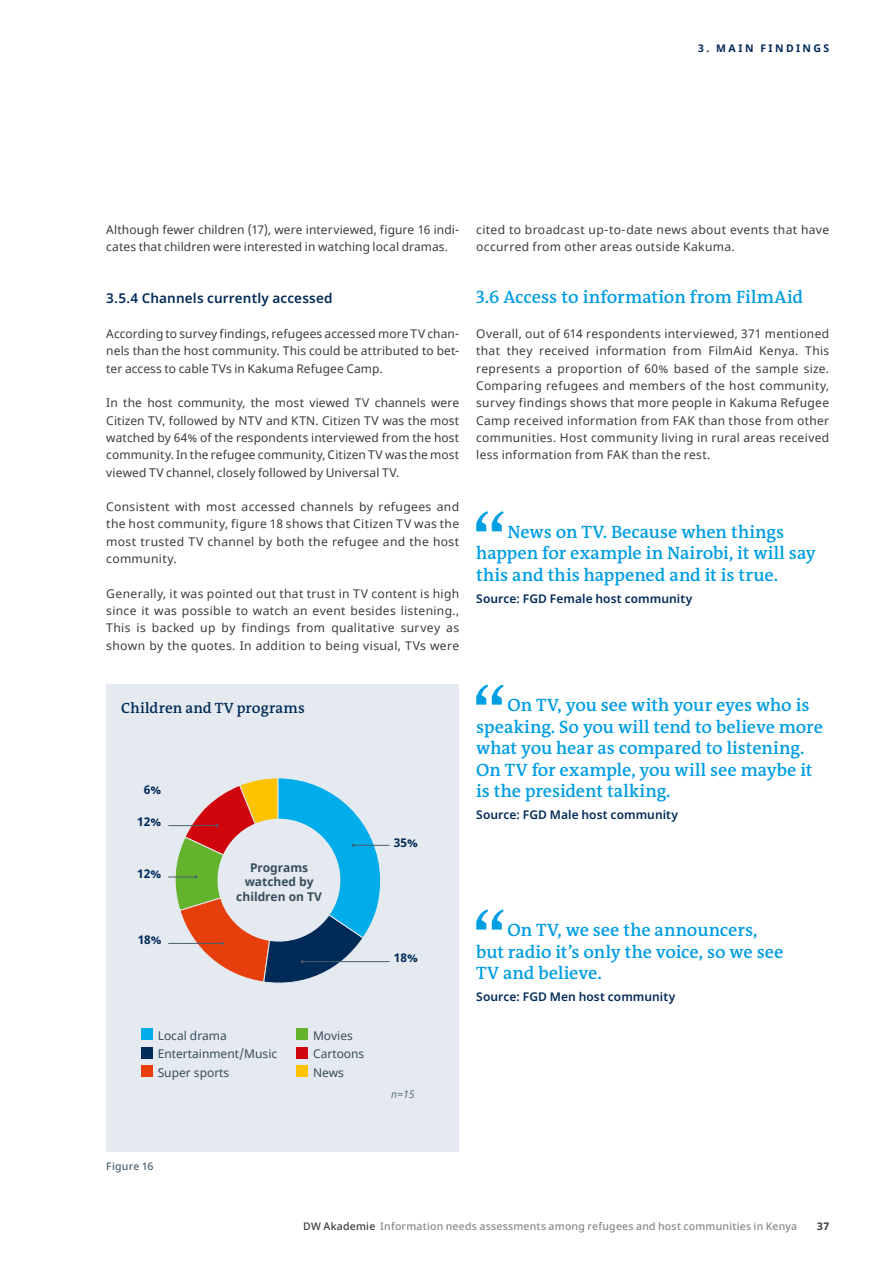
<style>
.page{position:relative;width:893px;height:1263px;background:#fff}
.page>*{position:absolute;margin:0;border:0;box-sizing:border-box;transform-origin:0 0}
.DWA_CD2018_Zitat_Hel{font:600 18px/21.6px "DW The Antiqua B W6";letter-spacing:-.005em;color:#009ee3}
.DWA_CD2018_Headline{font:600 18px "DW The Antiqua B W6";color:#009ee3}
.DWA_CD2018_Figures_H{font:600 15px "DW The Antiqua B W6";letter-spacing:.01em;color:#002a58}
.DWA_CD2018_FT_Zwisch{font:600 13.5px "Noto Sans";letter-spacing:.01em;color:#002a58}
.DWA_CD2018_Fließtext{font:12px/17.2px "Noto Sans";letter-spacing:.02em;color:#3b3b3a;text-align:justify}
.DWA_CD2018_Zitat_Hel-2{font:600 12px "Noto Sans";letter-spacing:.005em;color:#002a58}
.t1{font:12px/18.5px "Noto Sans";color:#384d5c}
.t2{font:700 12px/14.4px "Noto Sans";color:#384d5c;text-align:center}
.t3{font:700 12px "Noto Sans";color:#002a58}
.t4{font:500 10.5px "Noto Sans";letter-spacing:.02em;color:#878786}
.DWA_CD2018_Rubrik{font:700 10.5px "Noto Sans";letter-spacing:.23em;color:#002a58}
.Figure{font:500 10.5px "Noto Sans";letter-spacing:.02em;color:#495f6e}
.t5{font:italic 10.5px "Noto Sans";color:#5a6f7f}
.t6{font:700 10.5px "Noto Sans";color:#3b3b3a}
.s1{color:#3b3b3a}
</style>
<div class="page">
<div style="left:106px;top:684px;width:353px;height:468px;background:#e4eaef"></div>
<div style="left:141px;top:1065px;width:11px;height:12px;background:#e73f0c"></div>
<div style="left:141px;top:1029px;width:11px;height:11px;background:#00ace9"></div>
<div style="left:141px;top:1047px;width:11px;height:11px;background:#002a58"></div>
<div style="left:296px;top:1066px;width:11px;height:11px;background:#fdc300"></div>
<div style="left:296px;top:1047px;width:11px;height:11px;background:#d1050c"></div>
<div style="left:296px;top:1029px;width:11px;height:11px;background:#64b32c"></div>
<hr style="left:353px;top:845px;width:37px;height:1px;background:#495f6e">
<hr style="left:302px;top:961px;width:88px;height:1px;background:#495f6e">
<svg style="left:168px;top:778px;width:213px;height:205px"></svg>
<svg style="left:476px;top:511px;width:28px;height:20px"></svg>
<svg style="left:476px;top:684px;width:28px;height:21px"></svg>
<svg style="left:476px;top:909px;width:28px;height:20px"></svg>
<p class="DWA_CD2018_Rubrik" style="left:698px;top:41px;width:132px">3. MAIN FINDINGS</p>
<p class="DWA_CD2018_Fließtext" style="left:106px;top:221px;width:354px">Although fewer children (17), were interviewed, figure 16 indi&shy;cates that children were interested in watching local dramas.</p>
<p class="DWA_CD2018_FT_Zwisch" style="left:106px;top:289px;width:228px">3.5.4 Channels currently accessed</p>
<p class="DWA_CD2018_Fließtext" style="left:106px;top:325px;width:354px">According to survey findings, refugees accessed more TV chan&shy;nels than the host community. This could be attributed to bet&shy;ter access to cable TVs in Kakuma Refugee Camp.</p>
<p class="DWA_CD2018_Fließtext" style="left:106px;top:395px;width:354px">In the host community, the most viewed TV channels were Citizen TV, followed by NTV and KTN. Citizen TV was the most watched by 64% of the respondents interviewed from the host community. In the refugee community, Citizen TV was the most viewed TV channel, closely followed by Universal TV.</p>
<p class="DWA_CD2018_Fließtext" style="left:106px;top:499px;width:354px">Consistent with most accessed channels by refugees and the host community, figure 18 shows that Citizen TV was the most trusted TV channel by both the refugee and the host community.</p>
<p class="DWA_CD2018_Fließtext" style="left:106px;top:585px;width:354px">Generally, it was pointed out that trust in TV content is high since it was possible to watch an event besides listening., This is backed up by findings from qualitative survey as shown by the quotes. In addition to being visual, TVs were</p>
<p class="DWA_CD2018_Fließtext" style="left:476px;top:221px;width:354px">cited to broadcast up-to-date news about events that have occurred from other areas outside Kakuma.</p>
<p class="DWA_CD2018_Headline" style="left:476px;top:285px;width:328px">3.6 Access to information from FilmAid</p>
<p class="DWA_CD2018_Fließtext" style="left:476px;top:325px;width:354px">Overall, out of 614 respondents interviewed, 371 mentioned that they received information from FilmAid Kenya. This represents a proportion of 60% based of the sample size.<br>Comparing refugees and members of the host community, survey findings shows that more people in Kakuma Refugee Camp received information from FAK than those from other communities. Host community living in rural areas received less information from FAK than the rest.</p>
<p class="DWA_CD2018_Zitat_Hel" style="left:476px;top:521px;width:341px;text-indent:31px">News on TV. Because when things happen for example in Nairobi, it will say this and this happened and it is true.</p>
<p class="DWA_CD2018_Zitat_Hel-2" style="left:476px;top:590px;width:217px">Source: FGD Female host community</p>
<p class="DWA_CD2018_Figures_H" style="left:121px;top:698px;width:185px">Children and TV programs</p>
<p class="t3" style="left:144px;top:782px;width:19px">6%</p>
<p class="t3" style="left:137px;top:813px;width:26px">12%</p>
<p class="t3" style="left:137px;top:865px;width:26px">12%</p>
<p class="t3" style="left:138px;top:932px;width:26px">18%</p>
<p class="t2" style="left:236px;top:860px;width:87px">Programs watched by children on TV</p>
<p class="t1" style="left:158px;top:1027px;width:121px">Local drama<br>Entertainment/Music<br>Super sports</p>
<p class="t1" style="left:313px;top:1027px;width:41px">Movies</p>
<p class="t1" style="left:313px;top:1045px;width:53px">Cartoons</p>
<p class="t1" style="left:313px;top:1063px;width:32px">News</p>
<p class="t3" style="left:394px;top:834px;width:26px">35%</p>
<p class="t3" style="left:394px;top:950px;width:26px">18%</p>
<p class="t5" style="left:391px;top:1086px;width:25px">n=15</p>
<p class="DWA_CD2018_Zitat_Hel" style="left:476px;top:694px;width:348px;text-indent:31px">On TV, you see with your eyes who is speaking. So you will tend to believe more what you hear as compared to listening.<br>On TV for example, you will see maybe it is the president talking.</p>
<p class="DWA_CD2018_Zitat_Hel-2" style="left:476px;top:806px;width:203px">Source: FGD Male host community</p>
<p class="DWA_CD2018_Zitat_Hel" style="left:476px;top:919px;width:309px;text-indent:31px">On TV, we see the announcers, but radio it’s only the voice, so we see<br>TV and believe.</p>
<p class="DWA_CD2018_Zitat_Hel-2" style="left:476px;top:988px;width:201px">Source: FGD Men host community</p>
<p class="Figure" style="left:106px;top:1158px;width:49px">Figure 16</p>
<p class="t4" style="left:303px;top:1219px;width:495px"><span class="s1">DW Akademie</span> Information needs assessments among refugees and host communities in Kenya</p>
<p class="t6" style="left:817px;top:1219px;width:13px">37</p>
</div>
